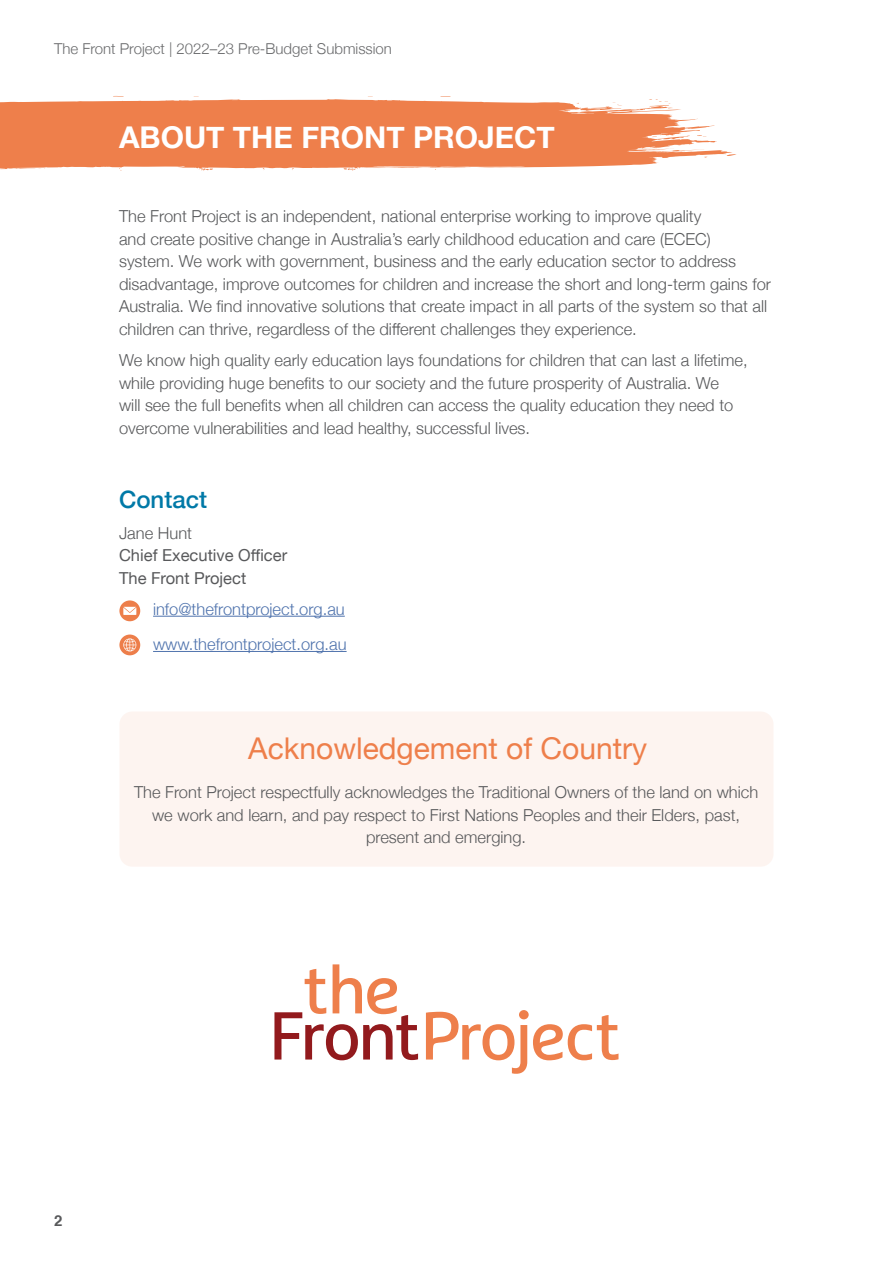
<style>
.page{position:relative;width:893px;height:1263px;background:#fff}
.page>*{position:absolute;margin:0;border:0;box-sizing:border-box;transform-origin:0 0}
.Heading_1{font:30px "Helvetica Neue";color:#ee7f4b}
.Heading_1_White{font:700 30px "Helvetica Neue";color:#fff}
.Heading_2{font:500 24px "Helvetica Neue";color:#0079a7}
.Body_text{font:300 16.5px/22.5px "Helvetica Neue";color:#58595b}
.Body_text-2{font:300 16.5px "Helvetica Neue";color:#4f73ad}
.Body_text-3{font:16.5px/22.5px "Helvetica Neue";color:#58595b}
.t1{font:300 15px "Helvetica Neue";color:#58595b}
.t2{font:700 15px "Helvetica";color:#58595b}
.s1{font-weight:700;font-size:30px;color:#fff}
.s2{font-weight:300}
</style>
<div class="page">
<div style="left:119px;top:711px;width:654px;height:156px;background:#fdf4f0;border-radius:13px"></div>
<hr style="left:153px;top:616px;width:192px;height:1px;background:#4f73ad">
<hr style="left:153px;top:651px;width:194px;height:1px;background:#4f73ad">
<svg style="left:0;top:99px;width:681px;height:70px;background:#ef8959"></svg>
<svg style="left:197px;top:168px;width:16px;height:3px"></svg>
<svg style="left:568px;top:102px;width:13px;height:9px"></svg>
<svg style="left:613px;top:102px;width:9px;height:4px"></svg>
<svg style="left:649px;top:99px;width:22px;height:5px"></svg>
<svg style="left:648px;top:117px;width:89px;height:41px"></svg>
<svg style="left:344px;top:167px;width:42px;height:4px"></svg>
<svg style="left:428px;top:167px;width:38px;height:3px"></svg>
<svg style="left:119px;top:600px;width:21px;height:21px"></svg>
<svg style="left:123px;top:607px;width:13px;height:8px"></svg>
<svg style="left:119px;top:634px;width:21px;height:21px"></svg>
<svg style="left:123px;top:638px;width:13px;height:13px"></svg>
<svg style="left:426px;top:1010px;width:192px;height:64px"></svg>
<svg style="left:274px;top:964px;width:144px;height:96px"></svg>
<p class="t1" style="left:54px;top:36px;width:339px">The Front Project | 2022–23 Pre-Budget Submission</p>
<p class="Heading_1_White" style="left:119px;top:114px;width:437px">ABOUT THE FRONT PROJECT</p>
<p class="Body_text" style="left:119px;top:204px;width:653px">The Front Project is an independent, national enterprise working to improve quality<br>and create positive change in Australia’s early childhood education and care (ECEC)<br>system. We work with government, business and the early education sector to address disadvantage, improve outcomes for children and increase the short and long-term gains for Australia. We find innovative solutions that create impact in all parts of the system so that all children can thrive, regardless of the different challenges they experience.</p>
<p class="Body_text" style="left:119px;top:348px;width:630px">We know high quality early education lays foundations for children that can last a lifetime, while providing huge benefits to our society and the future prosperity of Australia. We<br>will see the full benefits when all children can access the quality education they need to overcome vulnerabilities and lead healthy, successful lives.</p>
<p class="Heading_2" style="left:119px;top:480px;width:200px">Contact <span class="s1">NTACT:</span></p>
<p class="Body_text-3" style="left:119px;top:522px;width:170px"><span class="s2">Jane Hunt<br></span>Chief Executive Officer<br>The Front Project</p>
<p class="Body_text-2" style="left:153px;top:595px;width:193px">info@thefrontproject.org.au</p>
<p class="Body_text-2" style="left:153px;top:631px;width:195px">www.thefrontproject.org.au</p>
<p class="Heading_1" style="left:248px;top:727px;width:400px">Acknowledgement of Country</p>
<p class="Body_text" style="left:134px;top:780px;width:626px;text-align:center">The Front Project respectfully acknowledges the Traditional Owners of the land on which we work and learn, and pay respect to First Nations Peoples and their Elders, past, present and emerging.</p>
<p class="t2" style="left:54px;top:1209px;width:10px">2</p>
</div>
